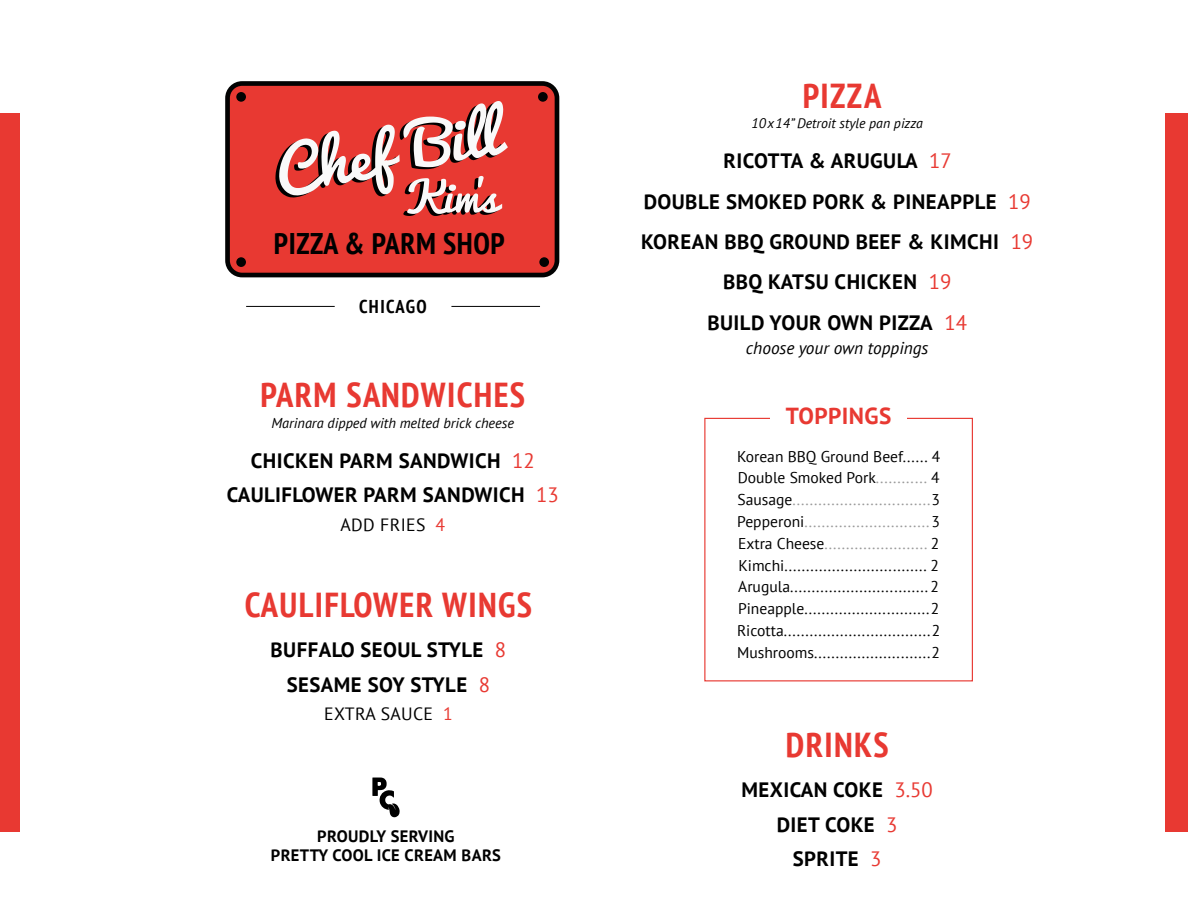
<style>
.page{position:relative;width:1188px;height:918px;background:#fff}
.page>*{position:absolute;margin:0;border:0;box-sizing:border-box;transform-origin:0 0}
.t1{font:700 condensed 34.65px "PT Sans";letter-spacing:.04em;color:#e83932}
.t2{font:700 condensed 29.85px "PT Sans";letter-spacing:.02em;color:#000}
.t3{font:700 23.25px "PT Sans";letter-spacing:.02em;color:#e83932}
.t4{font:700 20.7px/40.3px "PT Sans";letter-spacing:.02em;color:#000;text-align:center}
.t5{font:700 condensed 18.6px "PT Sans";letter-spacing:.08em;color:#000}
.t6{font:17.7px "PT Sans";letter-spacing:.02em;color:#000}
.t7{font:italic 17.25px "PT Sans";color:#000}
.t8{font:700 16.5px/19.4px "PT Sans";letter-spacing:.02em;color:#000;text-align:center}
.t9{font:15.6px/21.8px "PT Sans";color:#000;text-align:justify}
.t10{font:italic 14.25px "PT Sans";color:#000}
.t11{font:italic 13.8px "PT Sans";color:#000}
.s1{font-weight:400;color:#e83932}
.s2{color:#e83932}
.s3{color:#999}
</style>
<div class="page">
<div style="left:0;top:113px;width:20px;height:718px;background:#e83932"></div>
<div style="left:1165px;top:113px;width:23px;height:718px;background:#e83932"></div>
<div style="left:704px;top:418px;width:269px;height:263px;border:1px solid #e83932"></div>
<div style="left:228px;top:84px;width:329px;height:191px;background:#e83932;border-radius:15px"></div>
<div style="left:225px;top:81px;width:334px;height:196px;border:5px solid #020202;border-radius:15px"></div>
<svg style="left:275px;top:101px;width:233px;height:115px"></svg>
<div style="left:236px;top:257px;width:10px;height:10px;background:#020202;border-radius:50%"></div>
<div style="left:236px;top:92px;width:10px;height:10px;background:#020202;border-radius:50%"></div>
<div style="left:539px;top:257px;width:10px;height:10px;background:#020202;border-radius:50%"></div>
<div style="left:538px;top:92px;width:10px;height:10px;background:#020202;border-radius:50%"></div>
<hr style="left:246px;top:306px;width:89px;height:1px;background:#020202">
<hr style="left:451px;top:306px;width:89px;height:1px;background:#020202">
<div style="left:771px;top:403px;width:136px;height:31px;background:#fff"></div>
<svg style="left:372px;top:777px;width:28px;height:41px"></svg>
<h2 class="t2" style="left:274px;top:223px;width:232px">PIZZA &amp; PARM SHOP</h2>
<p class="t5" style="left:359px;top:294px;width:69px">CHICAGO</p>
<h1 class="t1" style="left:260px;top:372px;width:266px">PARM SANDWICHES</h1>
<p class="t10" style="left:271px;top:414px;width:244px">Marinara dipped with melted brick cheese</p>
<h3 class="t4" style="left:227px;top:443px;width:334px;line-height:34.3px">CHICKEN PARM SANDWICH <span class="s1">12<br></span>CAULIFLOWER PARM SANDWICH <span class="s1">13</span></h3>
<p class="t6" style="left:341px;top:513px;width:106px">ADD FRIES <span class="s2">4</span></p>
<h1 class="t1" style="left:245px;top:582px;width:289px">CAULIFLOWER WINGS</h1>
<h3 class="t4" style="left:271px;top:632px;width:237px;line-height:34.5px">BUFFALO SEOUL STYLE <span class="s1">8<br></span>SESAME SOY STYLE <span class="s1">8</span></h3>
<p class="t6" style="left:324px;top:703px;width:130px">EXTRA SAUCE <span class="s2">1</span></p>
<p class="t8" style="left:271px;top:826px;width:232px">PROUDLY SERVING<br>PRETTY COOL ICE CREAM BARS</p>
<h1 class="t1" style="left:803px;top:73px;width:80px">PIZZA</h1>
<p class="t11" style="left:751px;top:114px;width:173px">10x14” Detroit style pan pizza</p>
<h3 class="t4" style="left:641px;top:140px;width:394px">RICOTTA &amp; ARUGULA <span class="s1">17<br></span>DOUBLE SMOKED PORK &amp; PINEAPPLE <span class="s1">19<br></span>KOREAN BBQ GROUND BEEF &amp; KIMCHI <span class="s1">19<br></span>BBQ KATSU CHICKEN <span class="s1">19<br></span>BUILD YOUR OWN PIZZA <span class="s1">14</span></h3>
<p class="t7" style="left:746px;top:337px;width:184px">choose your own toppings</p>
<h3 class="t3" style="left:786px;top:401px;width:107px">TOPPINGS</h3>
<p class="t9" style="left:737px;top:445px;width:205px">Korean BBQ Ground Beef...... 4<br>Double Smoked Pork<span class="s3">............</span> 4<br>Sausage<span class="s3">................................</span>3<br>Pepperoni<span class="s3">.............................</span>3<br>Extra Cheese<span class="s3">........................</span> 2<br>Kimchi................................. 2<br>Arugula................................2<br>Pineapple.............................2<br>Ricotta..................................2<br>Mushrooms...........................2</p>
<h1 class="t1" style="left:786px;top:721px;width:104px">DRINKS</h1>
<h3 class="t4" style="left:742px;top:772px;width:193px;line-height:34.5px">MEXICAN COKE <span class="s1">3.50<br></span>DIET COKE <span class="s1">3<br></span>SPRITE <span class="s1">3</span></h3>
</div>
